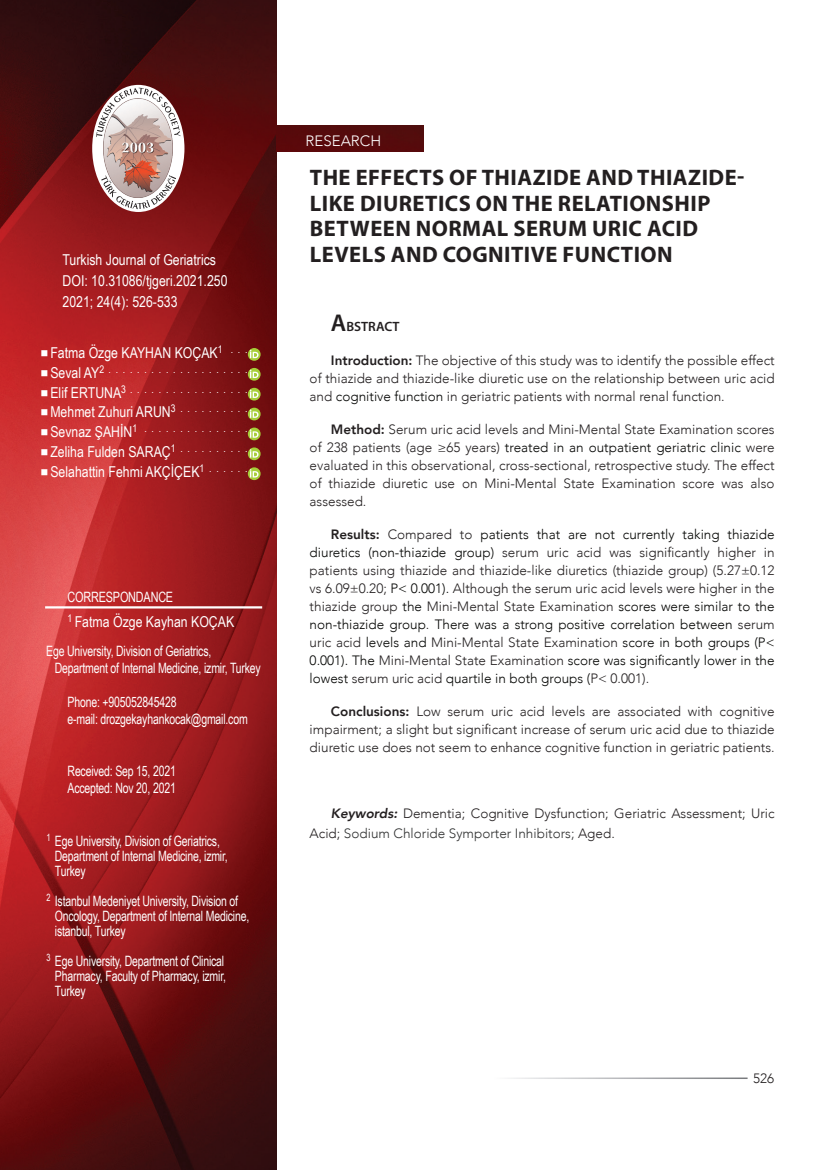
<style>
.page{position:relative;width:830px;height:1170px;background:#fff}
.page>*{position:absolute;margin:0;border:0;box-sizing:border-box;transform-origin:0 0}
.t1{font:700 22.5px/25.5px "Myriad Pro";letter-spacing:.02em;color:#231f20}
.t2{font:15px/21px "Arial Narrow";color:#fff}
.t3{font:300 15px "Avenir";color:#fff}
.t4{font:14.25px/15px "Arial Narrow";letter-spacing:-.015em;color:#fff;scale:.9 1}
.t5{font:14.25px "Arial Narrow";letter-spacing:-.015em;color:#fff;scale:.93 1}
.t6{font:300 13.5px/18px "Avenir";color:#231f20;text-align:justify}
.t7{font:600 13.5px "Myriad Pro";color:#231f20}
.t8{font:10.5px/20px "Arial Narrow";color:#fff}
.s1{font-size:15px}
.s2{font-size:24.3px}
.s3{font-weight:800}
.s4{color:#040503}
.s5{font-weight:800;font-style:italic}
.s6{color:#313232}
</style>
<div class="page">
<img style="left:0;top:0;width:276px;height:1169px">
<div style="left:98px;top:347px;width:15px;height:15px;background:#bd2526;border-radius:50%"></div>
<div style="left:98px;top:376px;width:15px;height:16px;background:#c62d2d;border-radius:50%"></div>
<div style="left:98px;top:406px;width:15px;height:16px;background:#ce3637;border-radius:50%"></div>
<div style="left:98px;top:435px;width:15px;height:16px;background:#d43f3f;border-radius:50%"></div>
<hr style="left:45px;top:606px;width:217px;height:2px;background:#fff">
<div style="left:276px;top:126px;width:146px;height:25px;background:#560a0b"></div>
<svg style="left:248px;top:348px;width:12px;height:13px"></svg>
<svg style="left:250px;top:350px;width:8px;height:8px"></svg>
<svg style="left:248px;top:368px;width:12px;height:12px"></svg>
<svg style="left:250px;top:370px;width:8px;height:8px"></svg>
<svg style="left:248px;top:388px;width:12px;height:12px"></svg>
<svg style="left:250px;top:389px;width:8px;height:9px"></svg>
<svg style="left:248px;top:407px;width:12px;height:13px"></svg>
<svg style="left:250px;top:409px;width:8px;height:9px"></svg>
<svg style="left:248px;top:427px;width:12px;height:13px"></svg>
<svg style="left:250px;top:429px;width:8px;height:8px"></svg>
<svg style="left:248px;top:447px;width:12px;height:13px"></svg>
<svg style="left:250px;top:449px;width:8px;height:8px"></svg>
<svg style="left:248px;top:467px;width:12px;height:13px"></svg>
<svg style="left:250px;top:469px;width:8px;height:8px"></svg>
<svg style="left:92px;top:85px;width:92px;height:127px"></svg>
<svg style="left:96px;top:88px;width:84px;height:49px"></svg>
<svg style="left:101px;top:175px;width:75px;height:34px"></svg>
<svg style="left:63px;top:353px;width:6px;height:6px"></svg>
<svg style="left:63px;top:382px;width:6px;height:6px"></svg>
<svg style="left:63px;top:412px;width:6px;height:6px"></svg>
<svg style="left:63px;top:441px;width:6px;height:7px"></svg>
<svg style="left:41px;top:350px;width:6px;height:6px"></svg>
<svg style="left:41px;top:370px;width:6px;height:6px"></svg>
<svg style="left:41px;top:389px;width:6px;height:7px"></svg>
<svg style="left:41px;top:409px;width:6px;height:6px"></svg>
<svg style="left:41px;top:429px;width:6px;height:6px"></svg>
<svg style="left:41px;top:449px;width:6px;height:6px"></svg>
<svg style="left:41px;top:469px;width:6px;height:6px"></svg>
<p class="t2" style="left:63px;top:249px;width:166px">Turkish Journal of Geriatrics<br>DOI: 10.31086/tjgeri.2021.250<br>2021; 24(4): 526-533</p>
<p class="t2" style="left:63px;top:276px;width:44px">DOI: ....</p>
<p class="t2" style="left:50px;top:341px;width:179px">Fatma Özge KAYHAN KOÇAK<sup>1</sup> <sup>...</sup></p>
<p class="t8" style="left:50px;top:358px;width:189px"><span class="s1">Seval AY</span>2 ...................<br><span class="s1">Elif ERTUNA</span>3 ................</p>
<p class="t2" style="left:50px;top:401px;width:198px">Mehmet Zuhuri ARUN<sup>3</sup> <sup>.</sup> <sup>.</sup> <sup>.</sup> <sup>.</sup> <sup>.</sup> <sup>.</sup> <sup>.</sup> <sup>.</sup> <sup>.</sup> <sup>.</sup></p>
<p class="t8" style="left:50px;top:418px;width:93px"><span class="s1">Sevnaz ŞAHİN</span>1 ...............</p>
<p class="t2" style="left:50px;top:441px;width:198px;line-height:20px">Zeliha Fulden SARAÇ<sup>1</sup> <sup>.</sup> <sup>.</sup> <sup>.</sup> <sup>.</sup> <sup>.</sup> <sup>.</sup> <sup>.</sup> <sup>.</sup> <sup>.</sup> <sup>.<br></sup>Selahattin Fehmi AKÇİÇEK<sup>1</sup> <sup>.</sup> <sup>.</sup> <sup>.</sup> <sup>.</sup> <sup>.</sup> <sup>.</sup></p>
<p class="t5" style="left:68px;top:587px;width:115px">CORRESPONDANCE</p>
<p class="t2" style="left:68px;top:610px;width:168px"><sup>1</sup> Fatma Özge Kayhan KOÇAK</p>
<p class="t4" style="left:55px;top:641px;width:230px;line-height:17.1px;text-indent:-9px">Ege University, Division of Geriatrics,<br>Department of Internal Medicine, izmir, Turkey</p>
<p class="t4" style="left:68px;top:693px;width:202px;line-height:17.1px">Phone: +905052845428<br>e-mail: drozgekayhankocak@gmail.com</p>
<p class="t4" style="left:68px;top:761px;width:122px;line-height:17.1px">Received: Sep 15, 2021<br>Accepted: Nov 20, 2021</p>
<p class="t4" style="left:68px;top:633px;width:60px;line-height:26.4px">Phone: +90 e-mail:</p>
<p class="t4" style="left:68px;top:717px;width:52px">Received:</p>
<p class="t4" style="left:55px;top:832px;width:193px;text-indent:-9px"><sup>1</sup> Ege University, Division of Geriatrics,<br>Department of Internal Medicine, izmir,<br>Turkey</p>
<p class="t4" style="left:55px;top:892px;width:217px;text-indent:-8px"><sup>2</sup> Istanbul Medeniyet University, Division of<br>Oncology, Department of Internal Medicine, istanbul, Turkey</p>
<p class="t4" style="left:55px;top:952px;width:191px;text-indent:-8px"><sup>3</sup> Ege University, Department of Clinical<br>Pharmacy, Faculty of Pharmacy, izmir,<br>Turkey</p>
<p class="t3" style="left:309px;top:130px;width:77px">RESEARCH</p>
<p class="t3" style="left:305px;top:132px;width:77px">RESEARCH</p>
<h1 class="t1" style="left:310px;top:164px;width:436px">THE EFFECTS OF THIAZIDE AND THIAZIDE-LIKE DIURETICS ON THE RELATIONSHIP BETWEEN NORMAL SERUM URIC ACID LEVELS AND COGNITIVE FUNCTION</h1>
<p class="t7" style="left:331px;top:318px;width:70px"><span class="s2">A</span>BSTRACT</p>
<p class="t6" style="left:309px;top:351px;width:466px;text-indent:21px"><span class="s3">Introduction:</span> The objective of this study was to identify the possible effect of thiazide and thiazide-like diuretic use on the relationship between uric acid and <span class="s4">cognitive function</span> in geriatric patients with normal renal function.</p>
<p class="t6" style="left:309px;top:420px;width:466px;text-indent:21px"><span class="s3">Method:</span> Serum uric acid levels and Mini-Mental State Examination scores of 238 patients (age ≥65 years) <span class="s4">treated in an outpatient geriatric clinic</span> were evaluated in this observational, cross-sectional, retrospective study. The effect of thiazide diuretic use on Mini-Mental State Examination score was also assessed.</p>
<p class="t6" style="left:309px;top:525px;width:466px;text-indent:21px"><span class="s3">Results:</span> Compared to <span class="s4">patients that are not currently taking thiazide diuretics (non-thiazide group)</span> serum uric acid was significantly higher in patients using thiazide and thiazide-like diuretics (thiazide group) (5.27±0.12 vs 6.09±0.20; <span class="s4">P&lt; 0.001).</span> Although the serum uric acid levels were higher in the thiazide group <span class="s4">the</span> Mini-Mental State Examination <span class="s4">scores were similar to the non-thiazide group</span>. <span class="s4">There was a strong positive correlation between</span> serum uric acid <span class="s4">levels and</span> Mini-Mental State Examination <span class="s4">score in both groups (P&lt; 0.001). The</span> Mini-Mental State Examination <span class="s4">score was significantly lower in the lowest</span> serum uric acid <span class="s4">quartile in both groups (</span>P&lt; 0.001).</p>
<p class="t6" style="left:309px;top:702px;width:466px;text-indent:21px"><span class="s3">Conclusions:</span> Low serum uric acid levels are associated with cognitive impairment; a slight but significant increase of serum uric acid due to thiazide diuretic use does not seem to enhance cognitive function in geriatric patients.</p>
<p class="t6" style="left:309px;top:803px;width:466px;line-height:20px;text-indent:21px"><span class="s5">Keywords:</span> Dementia; Cognitive Dysfunction; Geriatric Assessment; Uric<br>Acid; <span class="s6">Sodium Chloride Symporter Inhibitors;</span> Aged.</p>
<p class="t6" style="left:752px;top:1069px;width:23px">526</p>
</div>
